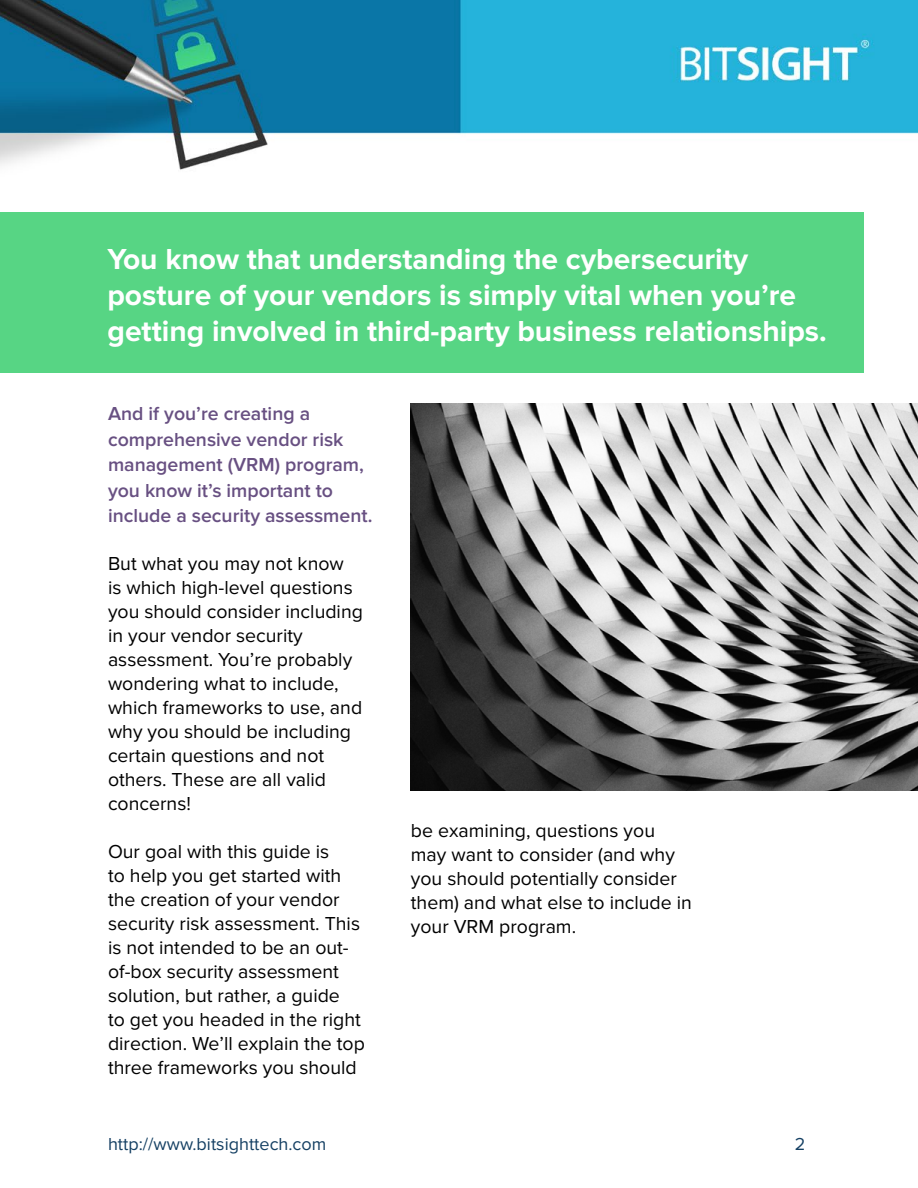
<style>
.page{position:relative;width:918px;height:1188px;background:#fff}
.page>*{position:absolute;margin:0;border:0;box-sizing:border-box;transform-origin:0 0}
.t1{font:700 30px/36px "Proxima Nova";color:#fff}
.t2{font:19.5px/24px "Proxima Nova";color:#000}
.t3{font:600 19.5px/25.5px "Proxima Nova";color:#685082}
.t4{font:18px "Proxima Nova";color:#154063}
</style>
<div class="page">
<img style="left:0;top:0;width:918px;height:791px">
<img style="left:411px;top:403px;width:507px;height:388px">
<div style="left:0;top:212px;width:864px;height:161px;background:#57d584"></div>
<h1 class="t1" style="left:107px;top:242px;width:721px">You know that understanding the cybersecurity posture of your vendors is simply vital when you’re getting involved in third-party business relationships.</h1>
<p class="t3" style="left:108px;top:402px;width:266px">And if you’re creating a comprehensive vendor risk management (VRM) program, you know it’s important to include a security assessment.</p>
<p class="t2" style="left:108px;top:552px;width:256px">But what you may not know<br>is which high-level questions you should consider including in your vendor security assessment. You’re probably wondering what to include, which frameworks to use, and why you should be including certain questions and not others. These are all valid concerns!</p>
<p class="t2" style="left:108px;top:840px;width:258px">Our goal with this guide is<br>to help you get started with the creation of your vendor security risk assessment. This is not intended to be an out&shy;of-box security assessment solution, but rather, a guide<br>to get you headed in the right direction. We’ll explain the top three frameworks you should</p>
<p class="t2" style="left:411px;top:819px;width:283px">be examining, questions you may want to consider (and why you should potentially consider them) and what else to include in your VRM program.</p>
<p class="t4" style="left:108px;top:1134px;width:220px">http://www.bitsighttech.com</p>
<p class="t4" style="left:795px;top:1133px;width:12px">2</p>
</div>
